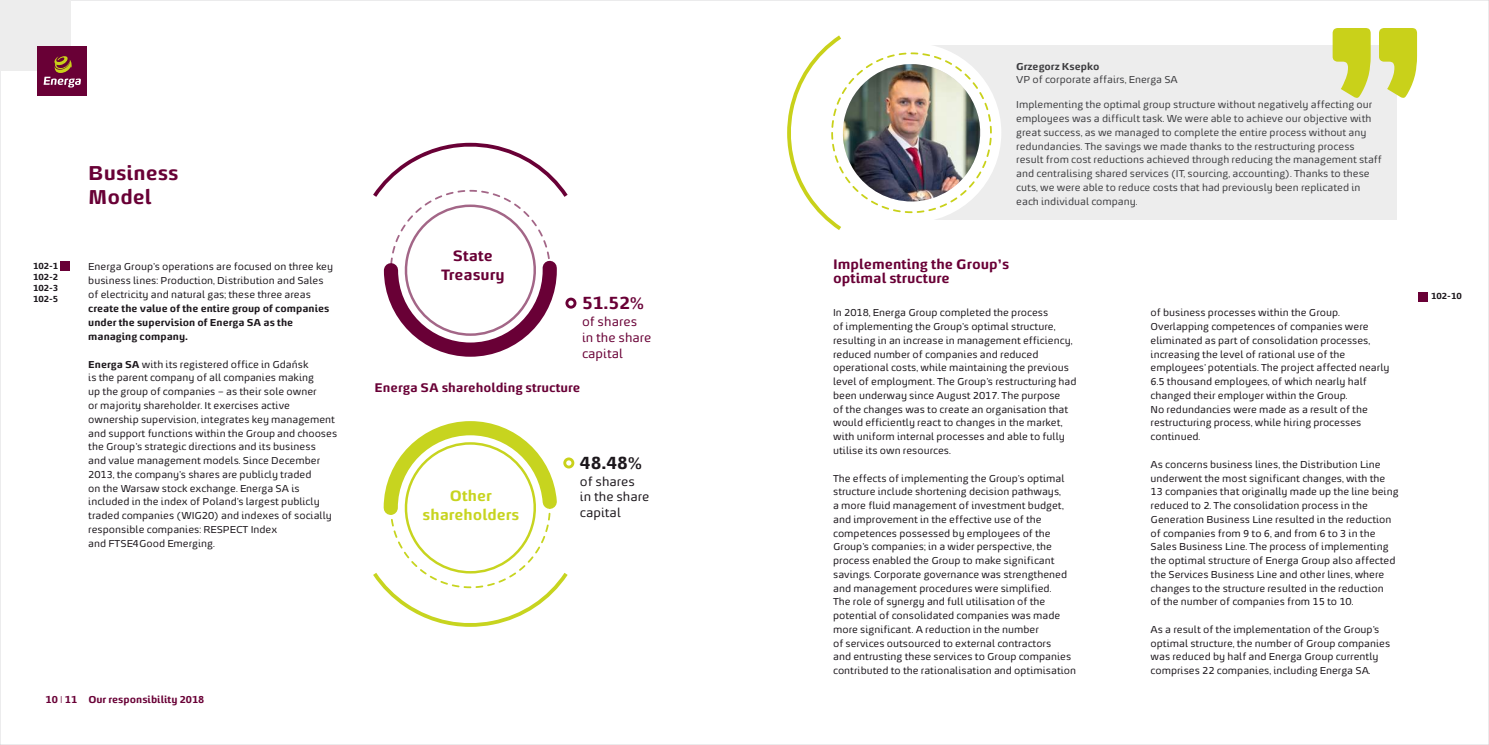
<style>
.page{position:relative;width:1489px;height:745px;background:#fff}
.page>*{position:absolute;margin:0;border:0;box-sizing:border-box;transform-origin:0 0}
.t1{font:700 233.25px "Energa";color:#c9d11a}
.t2{font:700 20px/24.6px "Energa";color:#690036}
.t3{font:700 17.5px "Energa";color:#690036}
.t4{font:700 17.5px "Energa";color:#1c171c}
.t5{font:700 15px/19.1px "Energa";color:#c7d41f;text-align:center}
.t6{font:700 15px/19.1px "Energa";color:#690036;text-align:center}
.t7{font:700 13.75px/14.1px "Energa";color:#690036}
.t8{font:700 12.5px "Energa";color:#690036}
.t9{font:12.5px/15.6px "Energa";color:#690036}
.t10{font:12.5px/15.6px "Energa";color:#1c171c}
.t11{font:10px/13.8px "Energa";color:#1c171c}
.t12{font:10px/13.8px "Energa";color:#3d3d40}
.t13{font:700 10px/14.1px "Energa";color:#1c171c}
.t14{font:700 10px "Energa";color:#690036}
.t15{font:700 10px "Energa";color:#3d3d40}
.t16{font:700 8.75px/11.2px "Energa";color:#1c171c;text-align:justify}
.s1{font-weight:700}
</style>
<div class="page">
<div style="left:0;top:0;width:70px;height:71px;background:#ededed"></div>
<div style="left:38px;top:46px;width:49px;height:49px;background:#690036"></div>
<svg style="left:44px;top:56px;width:37px;height:31px"></svg>
<svg style="left:563px;top:457px;width:11px;height:11px"></svg>
<svg style="left:373px;top:421px;width:198px;height:205px"></svg>
<svg style="left:565px;top:297px;width:11px;height:11px"></svg>
<svg style="left:373px;top:143px;width:200px;height:214px"></svg>
<div style="left:911px;top:46px;width:485px;height:174px;background:#ededed"></div>
<img style="left:787px;top:35px;width:204px;height:195px">
<div style="left:1418px;top:292px;width:9px;height:9px;background:#690036"></div>
<div style="left:61px;top:261px;width:9px;height:9px;background:#690036"></div>
<p class="t16" style="left:33px;top:260px;width:27px">102-1<br>102-2<br>102-3<br>102-5</p>
<h2 class="t2" style="left:88px;top:161px;width:92px">Business<br>Model</h2>
<p class="t11" style="left:88px;top:260px;width:246px">Energa Group’s operations are focused on three key business lines: Production, Distribution and Sales of electricity and natural gas; these three areas</p>
<p class="t13" style="left:88px;top:301px;width:242px">create the value of the entire group of companies under the supervision of Energa SA as the managing company.</p>
<p class="t11" style="left:88px;top:357px;width:250px"><span class="s1">Energa SA</span> with its registered office in Gdańsk<br>is the parent company of all companies making<br>up the group of companies – as their sole owner<br>or majority shareholder. It exercises active ownership supervision, integrates key management and support functions within the Group and chooses the Group’s strategic directions and its business<br>and value management models. Since December 2013, the company’s shares are publicly traded<br>on the Warsaw stock exchange. Energa SA is included in the index of Poland’s largest publicly traded companies (WIG20) and indexes of socially responsible companies: RESPECT Index<br>and FTSE4Good Emerging.</p>
<h3 class="t6" style="left:441px;top:247px;width:65px">State<br>Treasury</h3>
<h3 class="t3" style="left:582px;top:295px;width:63px">51.52%</h3>
<p class="t9" style="left:582px;top:314px;width:71px">of shares in the share capital</p>
<p class="t8" style="left:374px;top:381px;width:207px">Energa SA shareholding structure</p>
<h3 class="t5" style="left:422px;top:487px;width:98px">Other shareholders</h3>
<h3 class="t4" style="left:580px;top:454px;width:63px">48.48%</h3>
<p class="t10" style="left:580px;top:473px;width:71px">of shares in the share capital</p>
<p class="t14" style="left:46px;top:694px;width:160px">10 | 11 Our responsibility 2018</p>
<h1 class="t1" style="left:1317px;top:-125px;width:114px">,,</h1>
<p class="t12" style="left:1016px;top:98px;width:367px">Implementing the optimal group structure without negatively affecting our employees was a difficult task. We were able to achieve our objective with great success, as we managed to complete the entire process without any redundancies. The savings we made thanks to the restructuring process result from cost reductions achieved through reducing the management staff and centralising shared services (IT, sourcing, accounting). Thanks to these cuts, we were able to reduce costs that had previously been replicated in each individual company.</p>
<p class="t15" style="left:1016px;top:61px;width:85px">Grzegorz Ksepko</p>
<p class="t12" style="left:1016px;top:73px;width:163px">VP of corporate affairs, Energa SA</p>
<h3 class="t7" style="left:833px;top:258px;width:178px">Implementing the Group’s optimal structure</h3>
<p class="t11" style="left:833px;top:306px;width:245px">In 2018, Energa Group completed the process<br>of implementing the Group’s optimal structure, resulting in an increase in management efficiency, reduced number of companies and reduced operational costs, while maintaining the previous level of employment. The Group’s restructuring had been underway since August 2017. The purpose<br>of the changes was to create an organisation that would efficiently react to changes in the market, with uniform internal processes and able to fully utilise its own resources.</p>
<p class="t11" style="left:833px;top:471px;width:244px">The effects of implementing the Group’s optimal structure include shortening decision pathways,<br>a more fluid management of investment budget, and improvement in the effective use of the competences possessed by employees of the Group’s companies; in a wider perspective, the process enabled the Group to make significant savings. Corporate governance was strengthened and management procedures were simplified.<br>The role of synergy and full utilisation of the potential of consolidated companies was made more significant. A reduction in the number<br>of services outsourced to external contractors<br>and entrusting these services to Group companies contributed to the rationalisation and optimisation</p>
<p class="t11" style="left:1150px;top:306px;width:240px">of business processes within the Group.<br>Overlapping competences of companies were eliminated as part of consolidation processes, increasing the level of rational use of the employees’ potentials. The project affected nearly 6.5 thousand employees, of which nearly half changed their employer within the Group.<br>No redundancies were made as a result of the restructuring process, while hiring processes continued.</p>
<p class="t11" style="left:1150px;top:457px;width:249px">As concerns business lines, the Distribution Line underwent the most significant changes, with the 13 companies that originally made up the line being reduced to 2. The consolidation process in the Generation Business Line resulted in the reduction of companies from 9 to 6, and from 6 to 3 in the Sales Business Line. The process of implementing the optimal structure of Energa Group also affected the Services Business Line and other lines, where changes to the structure resulted in the reduction<br>of the number of companies from 15 to 10.</p>
<p class="t11" style="left:1150px;top:622px;width:241px">As a result of the implementation of the Group’s optimal structure, the number of Group companies was reduced by half and Energa Group currently comprises 22 companies, including Energa SA.</p>
<p class="t16" style="left:1430px;top:291px;width:32px">102-10</p>
</div>
